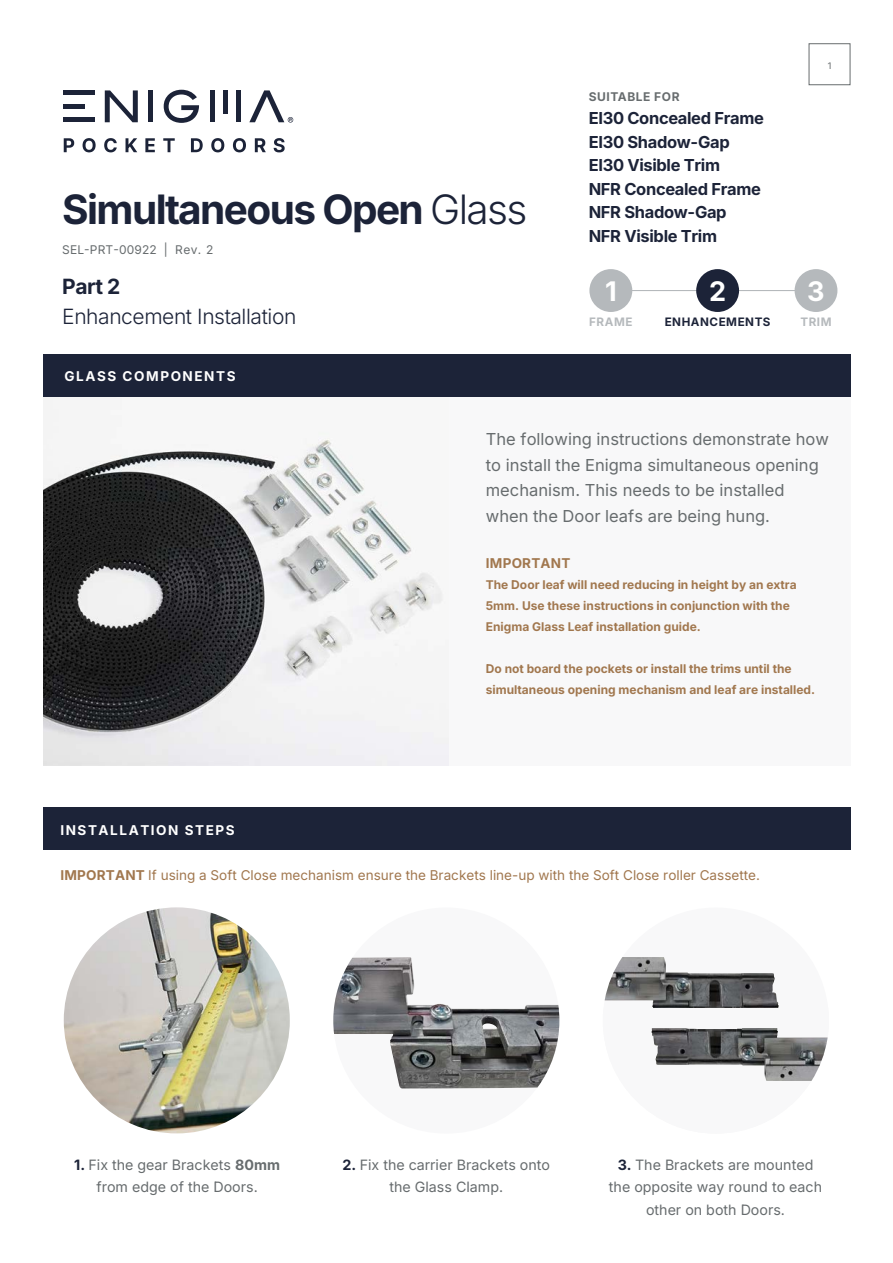
<style>
.page{position:relative;width:893px;height:1263px;background:#fff}
.page>*{position:absolute;margin:0;border:0;box-sizing:border-box;transform-origin:0 0}
.t1{font:700 40.5px "Inter";letter-spacing:-.04em;color:#1c2338}
.t2{font:700 27px "Inter";color:#fff}
.t3{font:300 21px "Inter";letter-spacing:-.02em;color:#1c2338}
.t4{font:700 21px "Inter";color:#1c2338}
.t5{font:16.5px/25.5px "Inter";color:#676c6e}
.t6{font:700 16.5px "Inter";letter-spacing:-.02em;color:#1c2338}
.t7{font:14.25px/22.5px "Inter";color:#676c6e;text-align:center}
.t8{font:13.5px "Inter";color:#a1774e}
.t9{font:700 13.5px "Inter";letter-spacing:.115em;color:#fff}
.t10{font:700 13.5px "Inter";letter-spacing:.015em;color:#a1774e}
.t11{font:700 12px/21px "Inter";color:#a1774e}
.t12{font:12px "Inter";letter-spacing:.01em;color:#676c6e}
.t13{font:700 12px "Inter";letter-spacing:.045em;color:#676c6e}
.t14{font:700 11.7px "Inter";letter-spacing:.045em;color:#1c2338}
.t15{font:700 11.7px "Inter";letter-spacing:.045em;color:#b5b9bc}
.t16{font:9px "Inter";color:#676c6e}
.s1{font-weight:300}
.s2{font-weight:700}
.s3{font-weight:700;color:#1c2338}
</style>
<div class="page">
<div style="left:43px;top:354px;width:807px;height:411px;background:#f8f8f9"></div>
<img style="left:43px;top:396px;width:405px;height:369px">
<div style="left:333px;top:907px;width:226px;height:226px;background:#f8f8f9;border-radius:50%"></div>
<img style="left:333px;top:957px;width:226px;height:132px">
<img style="left:64px;top:907px;width:226px;height:226px;border-radius:113px">
<div style="left:603px;top:907px;width:226px;height:226px;background:#f8f8f9;border-radius:50%"></div>
<img style="left:605px;top:957px;width:174px;height:51px">
<img style="left:651px;top:1028px;width:177px;height:53px">
<svg style="left:126px;top:138px;width:11px;height:14px"></svg>
<svg style="left:83px;top:138px;width:13px;height:14px"></svg>
<svg style="left:105px;top:90px;width:33px;height:32px"></svg>
<svg style="left:104px;top:138px;width:13px;height:14px"></svg>
<div style="left:236px;top:90px;width:5px;height:32px;background:#1c2338"></div>
<svg style="left:64px;top:138px;width:10px;height:14px"></svg>
<svg style="left:145px;top:138px;width:10px;height:14px"></svg>
<div style="left:64px;top:90px;width:31px;height:5px;background:#1c2338"></div>
<div style="left:64px;top:117px;width:31px;height:5px;background:#1c2338"></div>
<div style="left:64px;top:104px;width:21px;height:5px;background:#1c2338"></div>
<div style="left:148px;top:90px;width:5px;height:32px;background:#1c2338"></div>
<svg style="left:163px;top:138px;width:12px;height:14px"></svg>
<svg style="left:255px;top:138px;width:11px;height:14px"></svg>
<svg style="left:274px;top:138px;width:11px;height:14px"></svg>
<svg style="left:233px;top:138px;width:13px;height:14px"></svg>
<svg style="left:249px;top:90px;width:44px;height:33px"></svg>
<svg style="left:191px;top:138px;width:12px;height:14px"></svg>
<svg style="left:164px;top:90px;width:35px;height:33px"></svg>
<div style="left:210px;top:90px;width:5px;height:32px;background:#1c2338"></div>
<div style="left:223px;top:90px;width:5px;height:24px;background:#1c2338"></div>
<svg style="left:211px;top:138px;width:13px;height:14px"></svg>
<hr style="left:604px;top:290px;width:217px;height:1px;background:#b5b9bc">
<div style="left:589px;top:269px;width:43px;height:43px;background:#b5b9bc;border-radius:50%"></div>
<div style="left:795px;top:269px;width:42px;height:43px;background:#b5b9bc;border-radius:50%"></div>
<div style="left:696px;top:269px;width:43px;height:43px;background:#1c2338;border-radius:50%"></div>
<div style="left:43px;top:354px;width:807px;height:42px;background:#1c2338"></div>
<div style="left:43px;top:807px;width:807px;height:43px;background:#1c2338"></div>
<p class="t1" style="left:62px;top:178px;width:467px">Simultaneous Open <span class="s1">Glass</span></p>
<p class="t12" style="left:62px;top:240px;width:153px">SEL-PRT-00922 | Rev. 2</p>
<p class="t4" style="left:62px;top:271px;width:60px">Part 2</p>
<p class="t3" style="left:62px;top:301px;width:236px">Enhancement Installation</p>
<p class="t9" style="left:65px;top:366px;width:173px">GLASS COMPONENTS</p>
<p class="t13" style="left:589px;top:87px;width:92px">SUITABLE FOR</p>
<p class="t6" style="left:589px;top:106px;width:177px">EI30 Concealed Frame</p>
<p class="t6" style="left:589px;top:129px;width:143px">EI30 Shadow-Gap</p>
<p class="t6" style="left:589px;top:153px;width:133px">EI30 Visible Trim</p>
<p class="t6" style="left:589px;top:176px;width:174px">NFR Concealed Frame</p>
<p class="t6" style="left:589px;top:200px;width:139px">NFR Shadow-Gap</p>
<p class="t6" style="left:589px;top:223px;width:130px">NFR Visible Trim</p>
<p class="t2" style="left:605px;top:271px;width:13px">1</p>
<p class="t15" style="left:589px;top:313px;width:45px">FRAME</p>
<p class="t2" style="left:709px;top:271px;width:19px">2</p>
<p class="t14" style="left:665px;top:313px;width:107px">ENHANCEMENTS</p>
<p class="t16" style="left:828px;top:59px;width:5px">1</p>
<p class="t2" style="left:807px;top:271px;width:19px">3</p>
<p class="t15" style="left:800px;top:313px;width:33px">TRIM</p>
<p class="t9" style="left:60px;top:819px;width:176px">INSTALLATION STEPS</p>
<p class="t5" style="left:486px;top:426px;width:345px">The following instructions demonstrate how to install the Enigma simultaneous opening mechanism. This needs to be installed when the Door leafs are being hung.</p>
<p class="t10" style="left:486px;top:553px;width:86px">IMPORTANT</p>
<p class="t11" style="left:486px;top:574px;width:312px">The Door leaf will need reducing in height by an extra<br>5mm. Use these instructions in conjunction with the<br>Enigma Glass Leaf installation guide.</p>
<p class="t11" style="left:486px;top:658px;width:331px">Do not board the pockets or install the trims until the simultaneous opening mechanism and leaf are installed.</p>
<p class="t8" style="left:60px;top:865px;width:701px"><span class="s2">IMPORTANT</span> If using a Soft Close mechanism ensure the Brackets line-up with the Soft Close roller Cassette.</p>
<p class="t7" style="left:74px;top:1153px;width:207px"><span class="s3">1.</span> Fix the gear Brackets <span class="s2">80mm </span>from edge of the Doors.</p>
<p class="t7" style="left:343px;top:1153px;width:209px"><span class="s3">2.</span> Fix the carrier Brackets onto the Glass Clamp.</p>
<p class="t7" style="left:609px;top:1153px;width:215px"><span class="s3">3.</span> The Brackets are mounted the opposite way round to each other on both Doors.</p>
</div>
